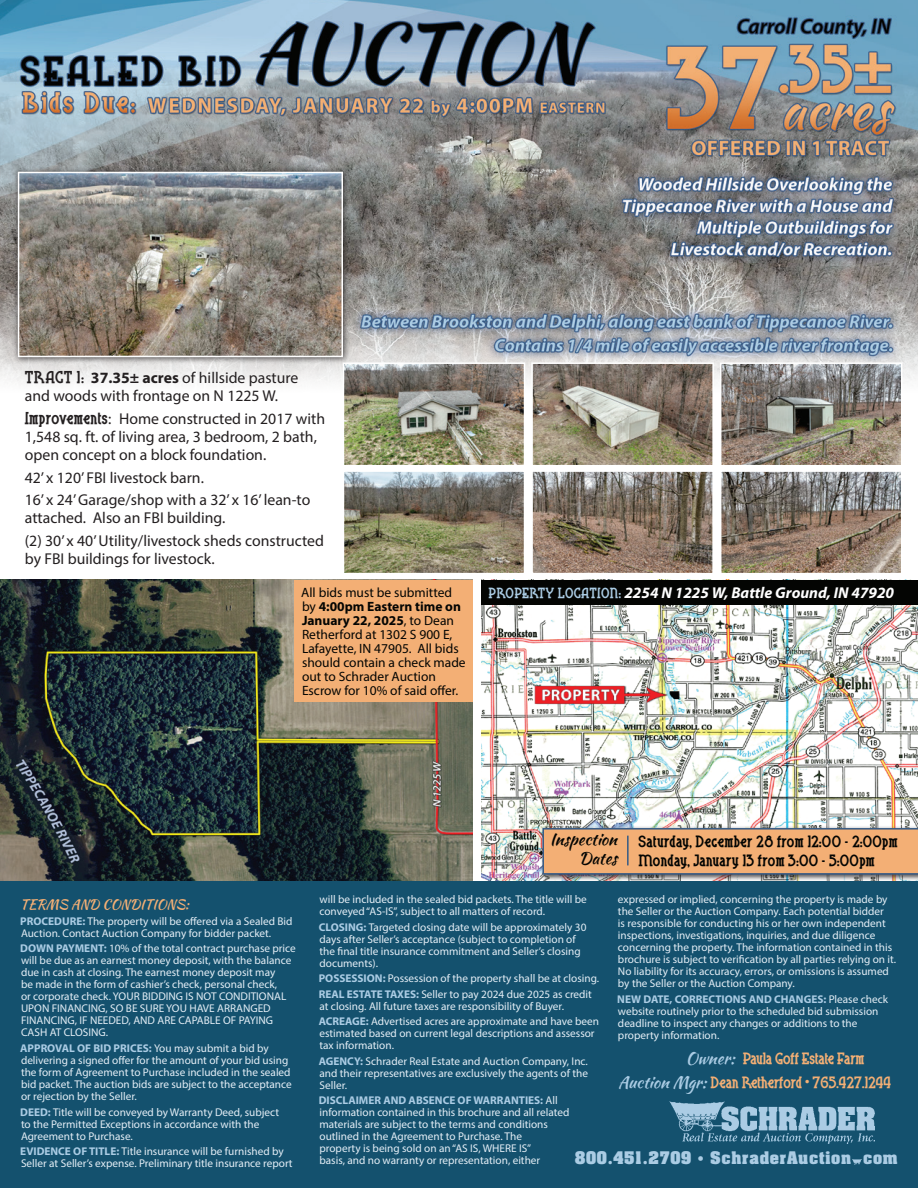
<style>
.page{position:relative;width:918px;height:1188px;background:#fff}
.page>*{position:absolute;margin:0;border:0;box-sizing:border-box;transform-origin:0 0}
.t1{font:16.5px/18.8px "Kaushan Script";color:#040503;text-align:right}
.t2{font:15.75px/18px "Myriad Pro";color:#231f20}
.t3{font:italic 700 15.75px "Myriad Pro";color:#fff}
.t4{font:15px/18.8px "Blue Plate Special SW";letter-spacing:.025em;color:#040503}
.t5{font:15px "Blue Plate Special SW";color:#f3af75}
.t6{font:700 14.85px "Aachen";letter-spacing:.05em;color:#abcce4}
.t7{font:13.5px/14px "Myriad Pro";color:#040503}
.t8{font:13.5px "Kaushan Script";color:#f3af75}
.t9{font:11.25px/12px "Myriad Pro";color:#e4eef6}
.s1{font-family:"Blue Plate Special SW"}
.s2{font-weight:700}
.s3{font-family:"Blue Plate Special SW";font-weight:400;font-style:normal;font-size:13.5px;color:#abcce4}
.s4{font-family:"Blue Plate Special SW";font-weight:400;font-style:normal;font-size:14.25px;color:#abcce4}
.s5{font-weight:700;color:#abcce4}
.s6{font-family:"Kaushan Script";font-size:16.5px;color:#abcce4}
</style>
<div class="page">
<img style="left:0;top:621px;width:473px;height:260px">
<img style="left:482px;top:621px;width:436px;height:260px">
<div style="left:0;top:881px;width:918px;height:307px;background:#14516e"></div>
<svg style="left:853px;top:1159px;width:9px;height:5px"></svg>
<img style="left:0;top:0;width:918px;height:621px">
<div style="left:13px;top:166px;width:337px;height:198px;background:#231f20;opacity:.75"></div>
<img style="left:17px;top:171px;width:327px;height:187px">
<img style="left:342px;top:362px;width:561px;height:213px">
<div style="left:482px;top:580px;width:436px;height:25px;background:#040503"></div>
<div style="left:295px;top:580px;width:178px;height:122px;background:#f3af75"></div>
<img style="left:669px;top:1101px;width:205px;height:42px">
<div style="left:540px;top:825px;width:378px;height:56px;background:#231f20;opacity:.75"></div>
<svg style="left:542px;top:827px;width:376px;height:48px"></svg>
<hr style="left:627px;top:836px;width:2px;height:29px;background:#355a85">
<h2 class="t2" style="left:25px;top:369px;width:275px"><span class="s1">TRACT 1:</span> <span class="s2">37.35± acres</span> of hillside pasture and woods with frontage on N 1225 W.</h2>
<h2 class="t2" style="left:25px;top:410px;width:302px"><span class="s1">Improvements</span>: Home constructed in 2017 with<br>1,548 sq. ft. of living area, 3 bedroom, 2 bath, open concept on a block foundation.</h2>
<h2 class="t2" style="left:25px;top:466px;width:287px;line-height:22.6px">42’ x 120’ FBI livestock barn.<br>16’ x 24’ Garage/shop with a 32’ x 16’ lean-to</h2>
<h2 class="t2" style="left:25px;top:506px;width:301px;line-height:22.6px">attached. Also an FBI building.<br>(2) 30’ x 40’ Utility/livestock sheds constructed</h2>
<h2 class="t2" style="left:25px;top:549px;width:191px">by FBI buildings for livestock.</h2>
<p class="t7" style="left:301px;top:585px;width:152px">All bids must be submitted</p>
<h2 class="t3" style="left:488px;top:582px;width:407px"><span class="s3">PROPERTY LOCATION</span><span class="s4">:</span> 2254 N 1225 W, Battle Ground, IN 47920</h2>
<p class="t7" style="left:302px;top:599px;width:165px">by <span class="s2">4:00pm Eastern time on<br>January 22, 2025</span>, to Dean<br>Retherford at 1302 S 900 E,<br>Lafayette, IN 47905. All bids should contain a check made out to Schrader Auction<br>Escrow for 10% of said offer.</p>
<p class="t8" style="left:20px;top:895px;width:170px">TERMS AND CONDITIONS:</p>
<p class="t9" style="left:20px;top:915px;width:274px"><span class="s5">PROCEDURE:</span> The property will be offered via a Sealed Bid<br>Auction. Contact Auction Company for bidder packet.</p>
<p class="t9" style="left:20px;top:942px;width:277px"><span class="s5">DOWN PAYMENT:</span> 10% of the total contract purchase price will be due as an earnest money deposit, with the balance due in cash at closing. The earnest money deposit may<br>be made in the form of cashier’s check, personal check,<br>or corporate check. YOUR BIDDING IS NOT CONDITIONAL UPON FINANCING, SO BE SURE YOU HAVE ARRANGED FINANCING, IF NEEDED, AND ARE CAPABLE OF PAYING CASH AT CLOSING.</p>
<p class="t9" style="left:20px;top:1042px;width:273px"><span class="s5">APPROVAL OF BID PRICES:</span> You may submit a bid by delivering a signed offer for the amount of your bid using the form of Agreement to Purchase included in the sealed bid packet. The auction bids are subject to the acceptance or rejection by the Seller.</p>
<p class="t9" style="left:20px;top:1106px;width:260px"><span class="s5">DEED:</span> Title will be conveyed by Warranty Deed, subject to the Permitted Exceptions in accordance with the<br>Agreement to Purchase.</p>
<p class="t9" style="left:20px;top:1145px;width:274px"><span class="s5">EVIDENCE OF TITLE:</span> Title insurance will be furnished by<br>Seller at Seller’s expense. Preliminary title insurance report</p>
<h1 class="t1" style="left:550px;top:830px;width:69px">Inspection<br>Dates</h1>
<h3 class="t4" style="left:638px;top:832px;width:261px">Saturday, December 28 from 12:00 - 2:00pm<br>Monday, January 13 from 3:00 - 5:00pm</h3>
<p class="t9" style="left:320px;top:893px;width:269px">will be included in the sealed bid packets. The title will be conveyed “AS-IS”, subject to all matters of record.</p>
<p class="t9" style="left:319px;top:921px;width:269px"><span class="s5">CLOSING:</span> Targeted closing date will be approximately 30 days after Seller’s acceptance (subject to completion of the final title insurance commitment and Seller’s closing documents).</p>
<p class="t9" style="left:319px;top:971px;width:282px;line-height:15.5px"><span class="s5">POSSESSION:</span> Possession of the property shall be at closing.<br><span class="s5">REAL ESTATE TAXES:</span> Seller to pay 2024 due 2025 as credit</p>
<p class="t9" style="left:319px;top:998px;width:282px;line-height:15.5px">at closing. All future taxes are responsibility of Buyer.<br><span class="s5">ACREAGE:</span> Advertised acres are approximate and have been</p>
<p class="t9" style="left:320px;top:1027px;width:277px">estimated based on current legal descriptions and assessor tax information.</p>
<p class="t9" style="left:319px;top:1055px;width:271px;text-align:justify"><span class="s5">AGENCY:</span> Schrader Real Estate and Auction Company, Inc. and their representatives are exclusively the agents of the Seller.</p>
<p class="t9" style="left:319px;top:1094px;width:252px"><span class="s5">DISCLAIMER AND ABSENCE OF WARRANTIES:</span> All information contained in this brochure and all related materials are subject to the terms and conditions outlined in the Agreement to Purchase. The<br>property is being sold on an “AS IS, WHERE IS”<br>basis, and no warranty or representation, either</p>
<p class="t9" style="left:618px;top:893px;width:280px">expressed or implied, concerning the property is made by the Seller or the Auction Company. Each potential bidder<br>is responsible for conducting his or her own independent inspections, investigations, inquiries, and due diligence concerning the property. The information contained in this brochure is subject to verification by all parties relying on it.<br>No liability for its accuracy, errors, or omissions is assumed by the Seller or the Auction Company.</p>
<p class="t9" style="left:617px;top:993px;width:272px"><span class="s5">NEW DATE, CORRECTIONS AND CHANGES:</span> Please check website routinely prior to the scheduled bid submission deadline to inspect any changes or additions to the property information.</p>
<h3 class="t5" style="left:618px;top:1073px;width:275px"><span class="s6">Auction Mgr:</span> Dean Retherford • 765.427.1244</h3>
<h3 class="t5" style="left:686px;top:1049px;width:180px"><span class="s6">Owner:</span> Paula Goff Estate Farm</h3>
<h3 class="t6" style="left:575px;top:1147px;width:325px">800.451.2709 • SchraderAuction com</h3>
</div>
